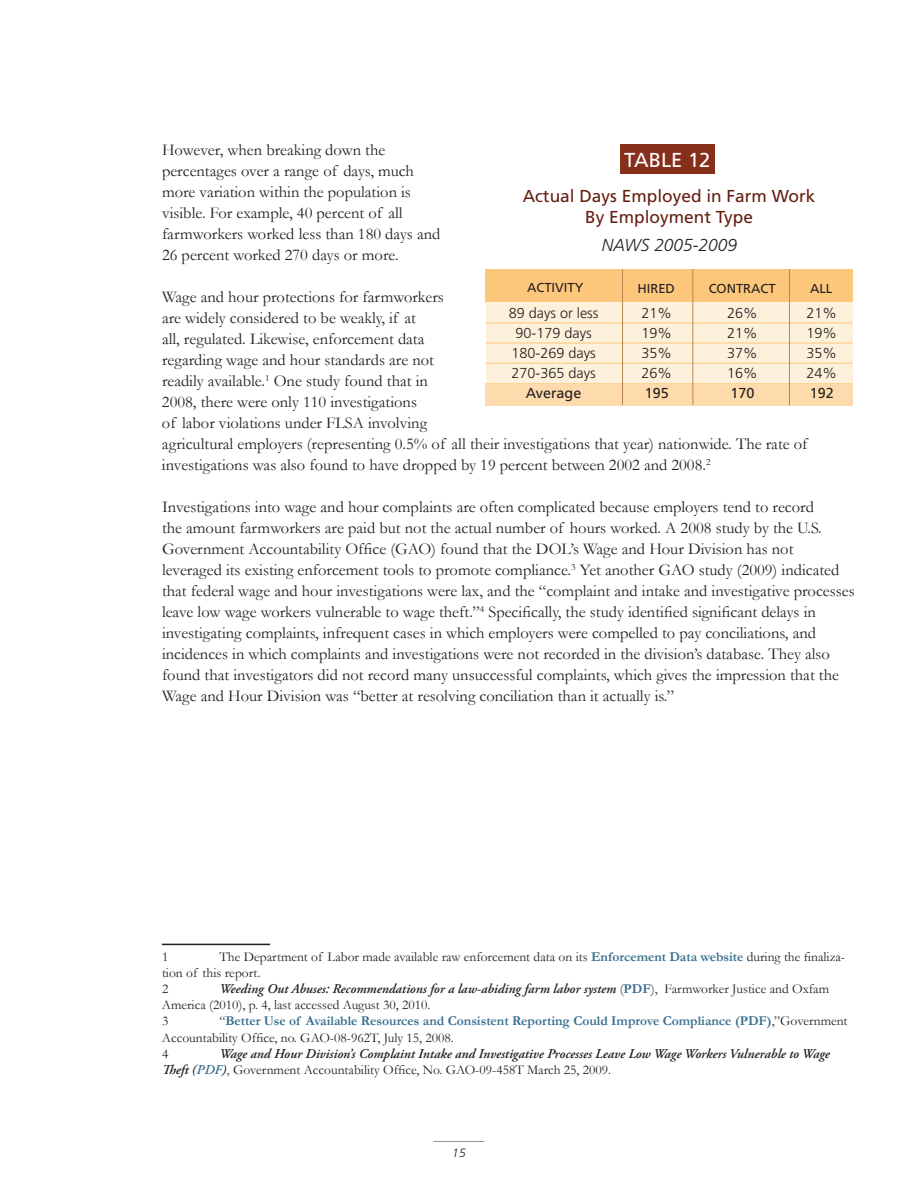
<style>
.page{position:relative;width:918px;height:1188px;background:#fff}
.page>*{position:absolute;margin:0;border:0;box-sizing:border-box;transform-origin:0 0}
.t1{font:20.25px "Frutiger";color:#fff}
.t2{font:17.25px/20.7px "Frutiger";color:#651f10;text-align:center}
.t3{font:italic 300 17.25px "Frutiger";color:#231f20}
.text_body{font:16.5px/21px "Garamond";color:#231f20}
.t4{font:300 14.4px/20.2px "Frutiger";color:#231f20;text-align:justify}
.footnotes_by_em{font:13.5px/16.2px "Garamond";color:#231f20}
.footnotes_by_em-2{font:italic 600 13.5px/16.2px "Adobe Garamond Pro";color:#231f20}
.footnotes_by_em-3{font:700 13.5px/16.2px "Garamond";color:#386e8f}
.t5{font:13.05px "Frutiger";color:#231f20}
.t6{font:italic 300 12px "Frutiger";color:#231f20}
.s1{font-weight:400}
.s2{font-weight:700;color:#386e8f}
.s3{font-family:"Adobe Garamond Pro";font-weight:600;font-style:italic}
.s4{font-weight:400;color:#231f20}
.s5{color:#386e8f}
.s6{font-family:"Times New Roman";font-weight:400;font-style:normal}
.s7{font-family:"Garamond";font-weight:400;font-style:normal}
</style>
<div class="page">
<hr style="left:434px;top:1141px;width:50px;height:1px;background:#919396">
<div style="left:486px;top:269px;width:367px;height:33px;background:#fdc77b"></div>
<div style="left:486px;top:302px;width:367px;height:103px;background:#fef1dc"></div>
<div style="left:620px;top:145px;width:95px;height:29px;background:#862f1a"></div>
<hr style="left:486px;top:323px;width:367px;height:1px;background:#fdc77b">
<hr style="left:486px;top:343px;width:367px;height:1px;background:#fdc77b">
<hr style="left:486px;top:363px;width:367px;height:1px;background:#fdc77b">
<div style="left:486px;top:384px;width:367px;height:21px;background:#fedbad"></div>
<hr style="left:693px;top:269px;width:1px;height:136px;background:#b7864d">
<hr style="left:789px;top:269px;width:1px;height:137px;background:#b7864d">
<hr style="left:622px;top:269px;width:1px;height:136px;background:#b7864d">
<hr style="left:162px;top:944px;width:108px;height:1px;background:#231f20">
<p class="text_body" style="left:162px;top:140px;width:280px">However, when breaking down the percentages over a range of days, much more variation within the population is visible. For example, 40 percent of all farmworkers worked less than 180 days and 26 percent worked 270 days or more.</p>
<p class="text_body" style="left:162px;top:287px;width:647px">Wage and hour protections for farmworkers<br>are widely considered to be weakly, if at<br>all, regulated. Likewise, enforcement data<br>regarding wage and hour standards are not<br>readily available.<sup>1</sup> One study found that in<br>2008, there were only 110 investigations<br>of labor violations under FLSA involving<br>agricultural employers (representing 0.5% of all their investigations that year) nationwide. The rate of investigations was also found to have dropped by 19 percent between 2002 and 2008.<sup>2</sup></p>
<p class="text_body" style="left:162px;top:497px;width:694px">Investigations into wage and hour complaints are often complicated because employers tend to record<br>the amount farmworkers are paid but not the actual number of hours worked. A 2008 study by the U.S.<br>Government Accountability Office (GAO) found that the DOL’s Wage and Hour Division has not leveraged its existing enforcement tools to promote compliance.<sup>3</sup> Yet another GAO study (2009) indicated that federal wage and hour investigations were lax, and the “complaint and intake and investigative processes leave low wage workers vulnerable to wage theft.”<sup>4</sup> Specifically, the study identified significant delays in investigating complaints, infrequent cases in which employers were compelled to pay conciliations, and incidences in which complaints and investigations were not recorded in the division’s database. They also found that investigators did not record many unsuccessful complaints, which gives the impression that the Wage and Hour Division was “better at resolving conciliation than it actually is.”</p>
<p class="t1" style="left:624px;top:148px;width:88px">TABLE 12</p>
<p class="t2" style="left:523px;top:186px;width:294px">Actual Days Employed in Farm Work<br>By Employment Type</p>
<p class="t3" style="left:602px;top:236px;width:137px">NAWS 2005-2009</p>
<p class="t5" style="left:527px;top:280px;width:58px">ACTIVITY</p>
<p class="t5" style="left:637px;top:280px;width:39px">HIRED</p>
<p class="t5" style="left:709px;top:280px;width:69px">CONTRACT</p>
<p class="t5" style="left:810px;top:280px;width:24px">ALL</p>
<p class="t4" style="left:509px;top:302px;width:91px;text-align:center">89 days or less<br>90-179 days<br>180-269 days<br>270-365 days<br><span class="s1">Average</span></p>
<p class="t4" style="left:642px;top:302px;width:32px">21% 19% 35% 26% <span class="s1">195</span></p>
<p class="t4" style="left:807px;top:302px;width:32px">21% 19% 35% 24% <span class="s1">192</span></p>
<p class="t4" style="left:727px;top:302px;width:32px">26% 21% 37% 16% <span class="s1">170</span></p>
<p class="footnotes_by_em" style="left:162px;top:948px;width:685px;text-indent:57px">The Department of Labor made available raw enforcement data on its <span class="s2">Enforcement Data website</span> during the finaliza&shy;tion of this report.</p>
<p class="footnotes_by_em" style="left:162px;top:981px;width:8px">2</p>
<p class="footnotes_by_em" style="left:162px;top:948px;width:8px">1</p>
<p class="footnotes_by_em" style="left:162px;top:981px;width:669px;text-indent:57px"><span class="s3">Weeding Out Abuses: Recommendations for a law-abiding farm labor system</span> (<span class="s2">PDF</span>), Farmworker Justice and Oxfam<br>America (2010), p. 4, last accessed August 30, 2010.</p>
<p class="footnotes_by_em" style="left:162px;top:1013px;width:8px">3</p>
<p class="footnotes_by_em-3" style="left:162px;top:1013px;width:687px;text-indent:57px"><span class="s4">“</span>Better Use of Available Resources and Consistent Reporting Could Improve Compliance (PDF)<span class="s4">,”Government<br>Accountability Office, no. GAO-08-962T, July 15, 2008.</span></p>
<p class="footnotes_by_em" style="left:162px;top:1045px;width:8px">4</p>
<p class="footnotes_by_em-2" style="left:162px;top:1046px;width:669px;text-indent:57px">Wage and Hour Division’s Complaint Intake and Investigative Processes Leave Low Wage Workers Vulnerable to Wage<br>Theft (<span class="s5">PDF</span>)<span class="s6">,</span> <span class="s7">Government Accountability Office, No. GAO-09-458T March 25, 2009.</span></p>
<p class="t6" style="left:452px;top:1146px;width:15px">15</p>
</div>
